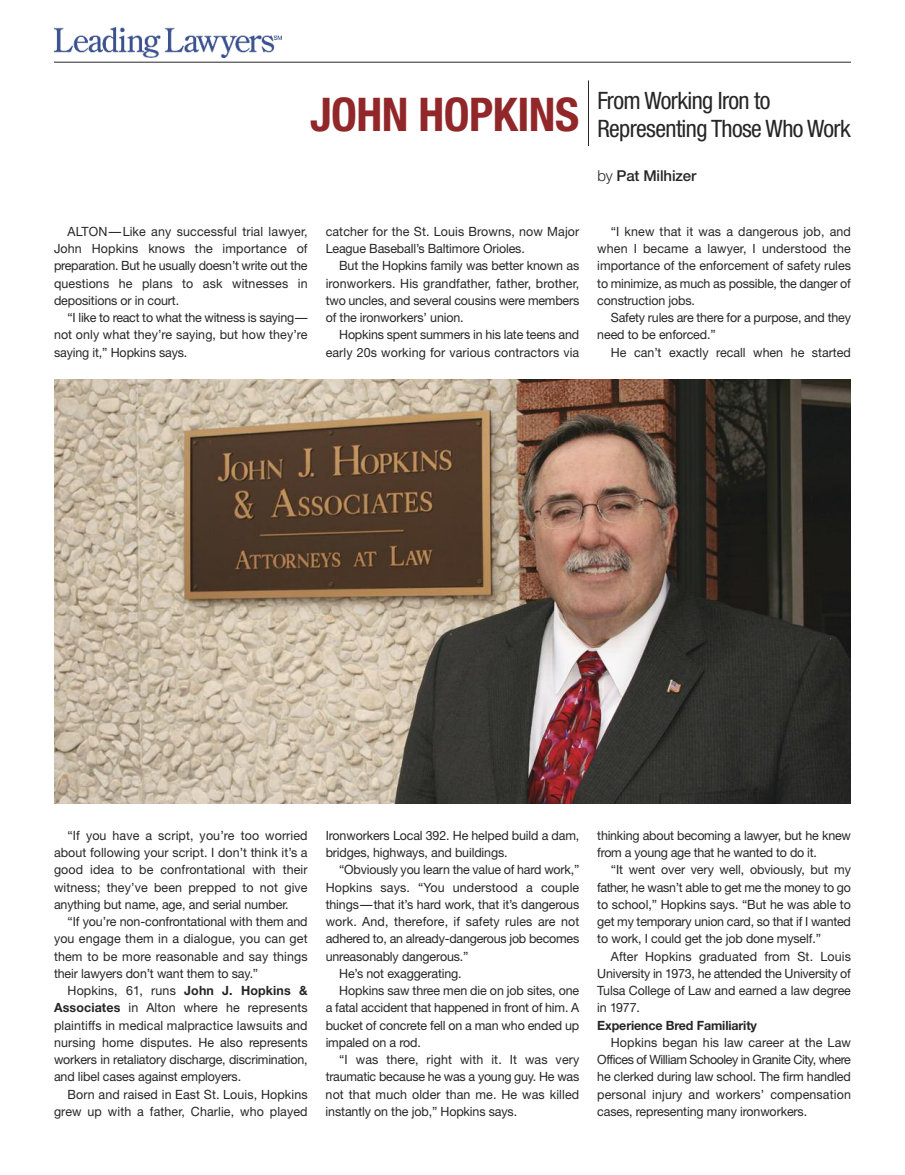
<style>
.page{position:relative;width:905px;height:1175px;background:#fff}
.page>*{position:absolute;margin:0;border:0;box-sizing:border-box;transform-origin:0 0}
.t1{font:700 condensed 46.5px "Helvetica Neue";letter-spacing:-.01em;color:#912729}
.t2{font:condensed 24px/28.5px "Helvetica Neue";letter-spacing:-.025em;color:#272627}
.t3{font:500 15px "Helvetica Neue";letter-spacing:-.01em;color:#272627}
.t4{font:12.75px/17.2px "Helvetica Neue";letter-spacing:-.01em;color:#272627;text-align:justify}
.t5{font:12.75px/17.2px "Helvetica Neue";letter-spacing:.01em;color:#272627;text-align:right}
.t6{font:700 12.75px "Helvetica Neue";letter-spacing:-.01em;color:#272627}
.s1{font-weight:300}
.s2{font-weight:700}
</style>
<div class="page">
<hr style="left:588px;top:80px;width:1px;height:66px;background:#272627">
<img style="left:54px;top:380px;width:796px;height:423px">
<hr style="left:54px;top:62px;width:796px;height:1px;background:#272627">
<img style="left:54px;top:27px;width:228px;height:31px">
<h1 class="t1" style="left:310px;top:98px;width:271px">JOHN HOPKINS</h1>
<h2 class="t2" style="left:597px;top:88px;width:255px">From Working Iron to<br>Representing Those Who Work</h2>
<p class="t3" style="left:597px;top:163px;width:100px"><span class="s1">by</span> Pat Milhizer</p>
<p class="t4" style="left:54px;top:224px;width:255px;text-indent:14px">ALTON—Like any successful trial lawyer, John Hopkins knows the importance of preparation. But he usually doesn’t write out the questions he plans to ask witnesses in depositions or in court.</p>
<p class="t4" style="left:54px;top:310px;width:255px;text-indent:13px">“I like to react to what the witness is saying— not only what they’re saying, but how they’re saying it,” Hopkins says.</p>
<p class="t4" style="left:325px;top:224px;width:255px">catcher for the St. Louis Browns, now Major<br>League Baseball’s Baltimore Orioles.</p>
<p class="t4" style="left:325px;top:258px;width:255px;text-indent:13px">But the Hopkins family was better known as ironworkers. His grandfather, father, brother, two uncles, and several cousins were members of the ironworkers’ union.</p>
<p class="t5" style="left:325px;top:327px;width:255px">Hopkins spent summers in his late teens and early 20s working for various contractors via</p>
<p class="t4" style="left:597px;top:224px;width:255px;text-indent:14px">“I knew that it was a dangerous job, and when I became a lawyer, I understood the importance of the enforcement of safety rules to minimize, as much as possible, the danger of construction jobs.</p>
<p class="t4" style="left:597px;top:310px;width:255px;text-indent:13px">Safety rules are there for a purpose, and they need to be enforced.”</p>
<p class="t4" style="left:610px;top:344px;width:241px">He can’t exactly recall when he started</p>
<p class="t4" style="left:54px;top:828px;width:255px;text-indent:14px">“If you have a script, you’re too worried about following your script. I don’t think it’s a good idea to be confrontational with their witness; they’ve been prepped to not give anything but name, age, and serial number.</p>
<p class="t4" style="left:54px;top:914px;width:255px;text-indent:14px">“If you’re non-confrontational with them and you engage them in a dialogue, you can get them to be more reasonable and say things their lawyers don’t want them to say.”</p>
<p class="t4" style="left:54px;top:983px;width:255px;text-indent:14px">Hopkins, 61, runs <span class="s2">John J. Hopkins &amp; Associates</span> in Alton where he represents plaintiffs in medical malpractice lawsuits and nursing home disputes. He also represents workers in retaliatory discharge, discrimination, and libel cases against employers.</p>
<p class="t5" style="left:54px;top:1086px;width:255px">Born and raised in East St. Louis, Hopkins grew up with a father, Charlie, who played</p>
<p class="t4" style="left:325px;top:828px;width:255px">Ironworkers Local 392. He helped build a dam, bridges, highways, and buildings.</p>
<p class="t4" style="left:339px;top:862px;width:242px">“Obviously you learn the value of hard work,”</p>
<p class="t5" style="left:326px;top:879px;width:255px">Hopkins says. “You understood a couple</p>
<p class="t4" style="left:326px;top:897px;width:255px">things—that it’s hard work, that it’s dangerous</p>
<p class="t5" style="left:326px;top:914px;width:255px">work. And, therefore, if safety rules are not</p>
<p class="t4" style="left:326px;top:931px;width:255px">adhered to, an already-dangerous job becomes</p>
<p class="t4" style="left:326px;top:948px;width:144px">unreasonably dangerous.”</p>
<p class="t4" style="left:339px;top:966px;width:124px">He’s not exaggerating.</p>
<p class="t4" style="left:339px;top:983px;width:241px">Hopkins saw three men die on job sites, one</p>
<p class="t4" style="left:326px;top:1000px;width:255px">a fatal accident that happened in front of him. A</p>
<p class="t4" style="left:325px;top:1017px;width:255px">bucket of concrete fell on a man who ended up</p>
<p class="t4" style="left:325px;top:1035px;width:97px">impaled on a rod.</p>
<p class="t5" style="left:339px;top:1052px;width:241px">“I was there, right with it. It was very</p>
<p class="t4" style="left:325px;top:1069px;width:255px">traumatic because he was a young guy. He was</p>
<p class="t5" style="left:325px;top:1086px;width:255px">not that much older than me. He was killed</p>
<p class="t4" style="left:325px;top:1103px;width:193px">instantly on the job,” Hopkins says.</p>
<p class="t4" style="left:597px;top:827px;width:255px">thinking about becoming a lawyer, but he knew from a young age that he wanted to do it.</p>
<p class="t4" style="left:597px;top:862px;width:255px;text-indent:14px">“It went over very well, obviously, but my father, he wasn’t able to get me the money to go to school,” Hopkins says. “But he was able to get my temporary union card, so that if I wanted to work, I could get the job done myself.”</p>
<p class="t4" style="left:597px;top:948px;width:255px;text-indent:14px">After Hopkins graduated from St. Louis University in 1973, he attended the University of Tulsa College of Law and earned a law degree in 1977.</p>
<p class="t6" style="left:597px;top:1015px;width:161px">Experience Bred Familiarity</p>
<p class="t4" style="left:597px;top:1034px;width:255px;text-indent:14px">Hopkins began his law career at the Law Offices of William Schooley in Granite City, where he clerked during law school. The firm handled personal injury and workers’ compensation cases, representing many ironworkers.</p>
</div>
